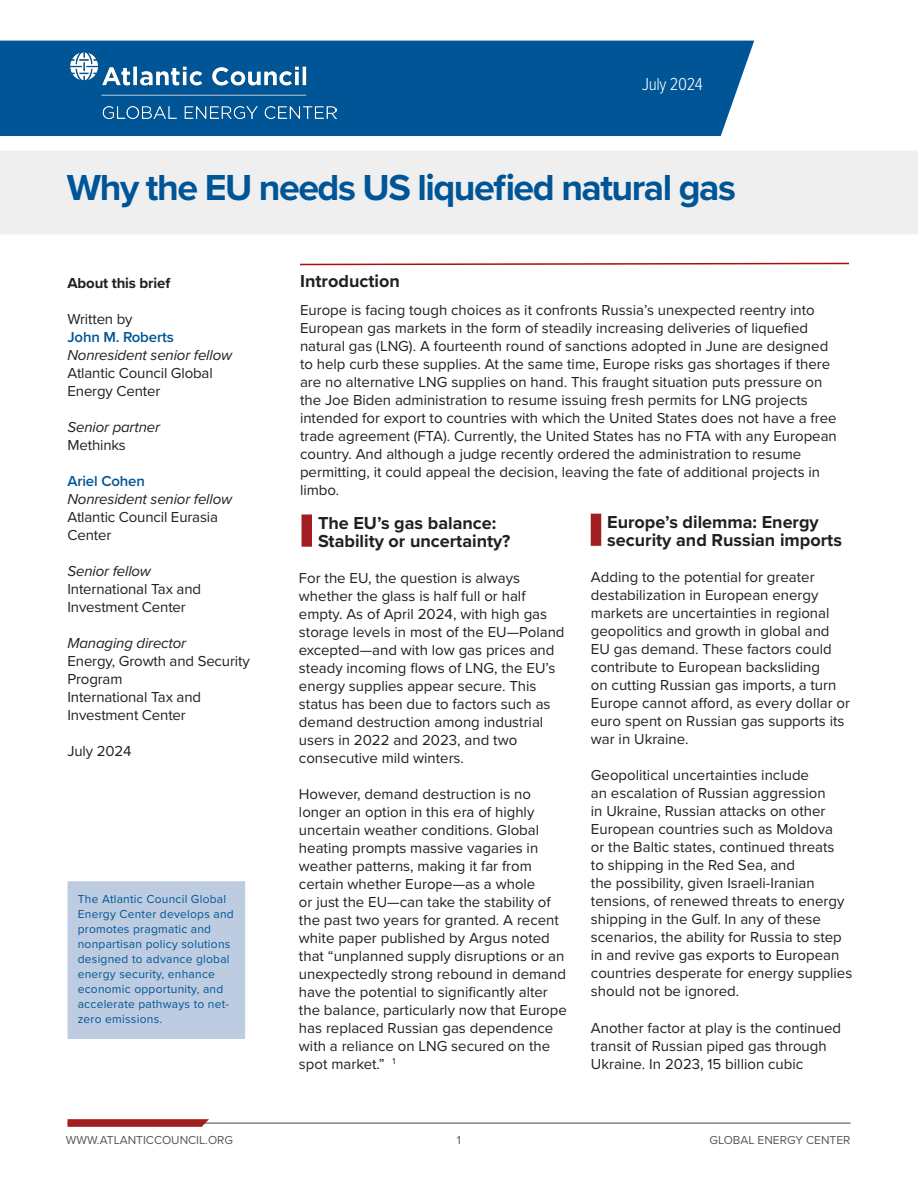
<style>
.page{position:relative;width:918px;height:1188px;background:#fff}
.page>*{position:absolute;margin:0;border:0;box-sizing:border-box;transform-origin:0 0}
.t1{font:700 37.5px "Proxima Nova";letter-spacing:-.04em;color:#005596}
.Sub_2{font:700 18px/18px "Proxima Nova";color:#231f20}
.t2{font:300 18px "Proxima Nova Cond";letter-spacing:-.02em;color:#fff}
.About_Doc{font:15px/18px "Proxima Nova";color:#231f20}
.About_Doc-2{font:italic 15px "Proxima Nova";letter-spacing:-.01em;color:#231f20}
.About_Doc-3{font:600 15px "Proxima Nova";letter-spacing:-.01em;color:#005596}
.About_Doc-4{font:700 15px "Proxima Nova";letter-spacing:-.01em;color:#231f20}
.t3{font:12px/15px "Proxima Nova";letter-spacing:.02em;color:#005596}
.t4{font:12px "Proxima Nova";color:#57585a}
</style>
<div class="page">
<div style="left:0;top:41px;width:754px;height:95px;background:#005596"></div>
<hr style="left:68px;top:1123px;width:782px;height:1px;background:#57585a">
<svg style="left:68px;top:1119px;width:141px;height:8px"></svg>
<div style="left:0;top:151px;width:918px;height:83px;background:#efefef"></div>
<svg style="left:300px;top:262px;width:550px;height:4px"></svg>
<img style="left:71px;top:53px;width:265px;height:66px">
<div style="left:302px;top:514px;width:10px;height:33px;background:#a21e21"></div>
<div style="left:591px;top:514px;width:10px;height:32px;background:#a21e21"></div>
<div style="left:68px;top:881px;width:177px;height:158px;background:#bdcce1"></div>
<p class="t2" style="left:642px;top:71px;width:62px">July 2024</p>
<h1 class="t1" style="left:67px;top:159px;width:671px">Why the EU needs US liquefied natural gas</h1>
<p class="About_Doc-4" style="left:68px;top:272px;width:104px">About this brief</p>
<p class="About_Doc" style="left:68px;top:309px;width:67px">Written by</p>
<p class="About_Doc-3" style="left:68px;top:326px;width:108px">John M. Roberts</p>
<p class="About_Doc-2" style="left:68px;top:344px;width:166px">Nonresident senior fellow</p>
<p class="About_Doc" style="left:68px;top:363px;width:147px">Atlantic Council Global<br>Energy Center</p>
<p class="About_Doc-2" style="left:68px;top:416px;width:94px">Senior partner</p>
<p class="About_Doc" style="left:68px;top:435px;width:60px">Methinks</p>
<p class="About_Doc-3" style="left:68px;top:470px;width:79px">Ariel Cohen</p>
<p class="About_Doc-2" style="left:68px;top:488px;width:166px">Nonresident senior fellow</p>
<p class="About_Doc" style="left:68px;top:507px;width:152px">Atlantic Council Eurasia<br>Center</p>
<p class="About_Doc-2" style="left:68px;top:560px;width:85px">Senior fellow</p>
<p class="About_Doc" style="left:68px;top:579px;width:135px">International Tax and<br>Investment Center</p>
<p class="About_Doc-2" style="left:68px;top:632px;width:120px">Managing director</p>
<p class="About_Doc" style="left:68px;top:651px;width:184px">Energy, Growth and Security<br>Program</p>
<p class="About_Doc" style="left:68px;top:687px;width:135px">International Tax and<br>Investment Center</p>
<p class="About_Doc" style="left:68px;top:741px;width:65px">July 2024</p>
<p class="t3" style="left:78px;top:891px;width:158px">The Atlantic Council Global<br>Energy Center develops and promotes pragmatic and nonpartisan policy solutions designed to advance global energy security, enhance economic opportunity, and accelerate pathways to net&shy;zero emissions.</p>
<p class="Sub_2" style="left:300px;top:272px;width:101px">Introduction</p>
<p class="About_Doc" style="left:300px;top:300px;width:538px">Europe is facing tough choices as it confronts Russia’s unexpected reentry into European gas markets in the form of steadily increasing deliveries of liquefied natural gas (LNG). A fourteenth round of sanctions adopted in June are designed to help curb these supplies. At the same time, Europe risks gas shortages if there are no alternative LNG supplies on hand. This fraught situation puts pressure on the Joe Biden administration to resume issuing fresh permits for LNG projects intended for export to countries with which the United States does not have a free trade agreement (FTA). Currently, the United States has no FTA with any European country. And although a judge recently ordered the administration to resume permitting, it could appeal the decision, leaving the fate of additional projects in limbo.</p>
<p class="Sub_2" style="left:318px;top:513px;width:194px">The EU’s gas balance:<br>Stability or uncertainty?</p>
<p class="About_Doc" style="left:299px;top:568px;width:267px">For the EU, the question is always whether the glass is half full or half empty. As of April 2024, with high gas storage levels in most of the EU—Poland excepted—and with low gas prices and steady incoming flows of LNG, the EU’s energy supplies appear secure. This status has been due to factors such as demand destruction among industrial users in 2022 and 2023, and two consecutive mild winters.</p>
<p class="About_Doc" style="left:299px;top:785px;width:269px">However, demand destruction is no longer an option in this era of highly uncertain weather conditions. Global heating prompts massive vagaries in weather patterns, making it far from certain whether Europe—as a whole<br>or just the EU—can take the stability of the past two years for granted. A recent white paper published by Argus noted that “unplanned supply disruptions or an unexpectedly strong rebound in demand have the potential to significantly alter the balance, particularly now that Europe has replaced Russian gas dependence with a reliance on LNG secured on the spot market.” <sup>1</sup></p>
<p class="Sub_2" style="left:607px;top:512px;width:236px">Europe’s dilemma: Energy security and Russian imports</p>
<p class="About_Doc" style="left:591px;top:567px;width:261px">Adding to the potential for greater destabilization in European energy markets are uncertainties in regional geopolitics and growth in global and EU gas demand. These factors could contribute to European backsliding<br>on cutting Russian gas imports, a turn Europe cannot afford, as every dollar or euro spent on Russian gas supports its war in Ukraine.</p>
<p class="About_Doc" style="left:591px;top:766px;width:263px">Geopolitical uncertainties include<br>an escalation of Russian aggression<br>in Ukraine, Russian attacks on other European countries such as Moldova<br>or the Baltic states, continued threats<br>to shipping in the Red Sea, and<br>the possibility, given Israeli-Iranian tensions, of renewed threats to energy shipping in the Gulf. In any of these scenarios, the ability for Russia to step in and revive gas exports to European countries desperate for energy supplies should not be ignored.</p>
<p class="About_Doc" style="left:591px;top:1018px;width:252px">Another factor at play is the continued transit of Russian piped gas through<br>Ukraine. In 2023, 15 billion cubic</p>
<p class="t4" style="left:66px;top:1132px;width:169px">WWW.ATLANTICCOUNCIL.ORG</p>
<p class="t4" style="left:457px;top:1132px;width:6px">1</p>
<p class="t4" style="left:709px;top:1132px;width:143px">GLOBAL ENERGY CENTER</p>
</div>
